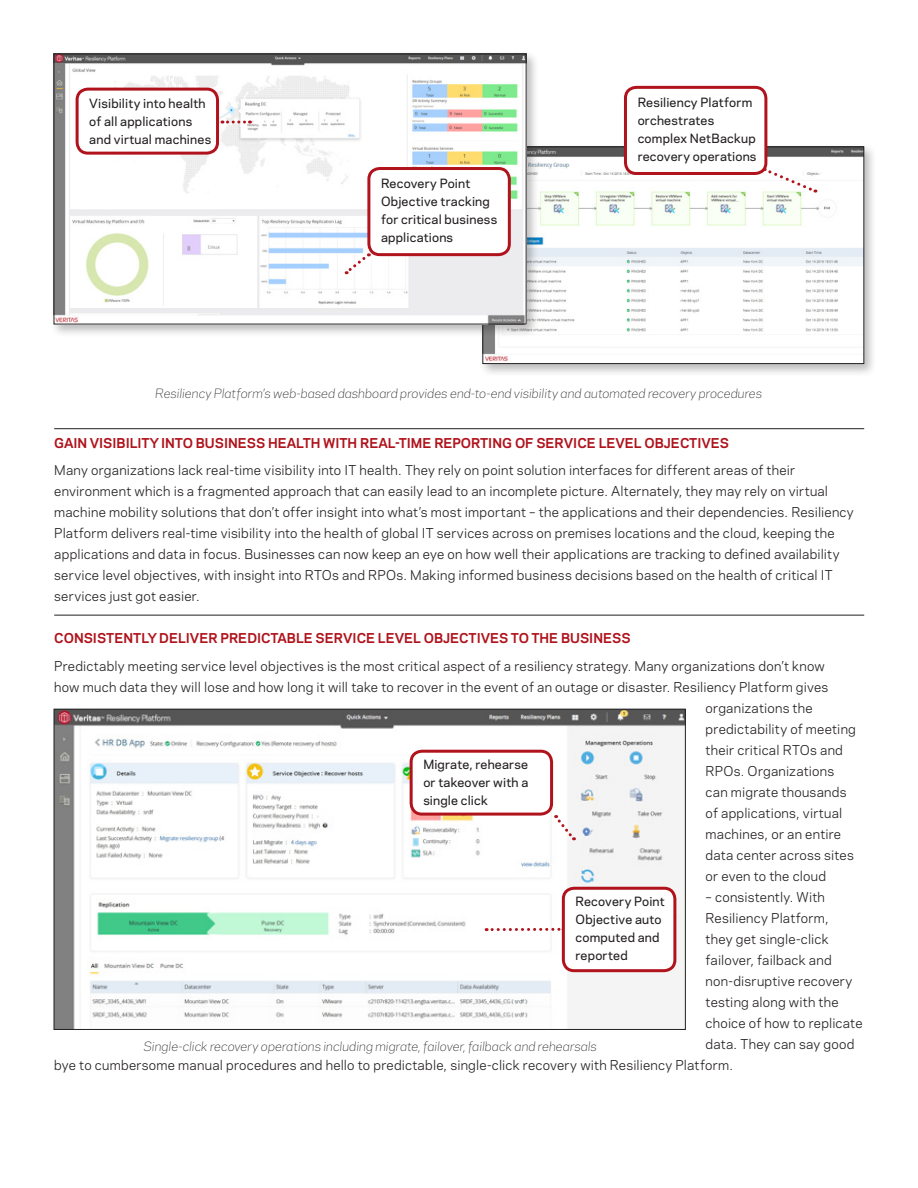
<style>
.page{position:relative;width:918px;height:1188px;background:#fff}
.page>*{position:absolute;margin:0;border:0;box-sizing:border-box;transform-origin:0 0}
.t1{font:12.75px/21px "Polaris";letter-spacing:.015em;color:#231f20}
.t2{font:700 12.75px "Polaris";color:#b0131c}
.Body_Copy{font:500 12px/18px "Polaris";letter-spacing:.015em;color:#231f20}
.caption_text{font:italic 300 12px "Polaris";letter-spacing:-.005em;color:#231f20}
</style>
<div class="page">
<div style="left:479px;top:143px;width:398px;height:234px;background:#231f20;opacity:.3"></div>
<img style="left:484px;top:149px;width:378px;height:213px">
<div style="left:50px;top:50px;width:489px;height:287px;background:#231f20;opacity:.3"></div>
<img style="left:56px;top:56px;width:469px;height:266px">
<div style="left:54px;top:54px;width:473px;height:270px;border:1px solid #231f20"></div>
<svg style="left:344px;top:253px;width:25px;height:22px"></svg>
<div style="left:369px;top:169px;width:140px;height:86px;background:#fff;border-radius:11px"></div>
<div style="left:367px;top:167px;width:144px;height:89px;border:3px solid #b0131c;border-radius:11px"></div>
<div style="left:625px;top:87px;width:141px;height:86px;background:#fff;border-radius:11px"></div>
<div style="left:624px;top:86px;width:143px;height:89px;border:3px solid #b0131c;border-radius:11px"></div>
<hr style="left:54px;top:428px;width:810px;height:1px;background:#231f20">
<hr style="left:54px;top:615px;width:810px;height:1px;background:#231f20">
<img style="left:56px;top:711px;width:628px;height:317px">
<svg style="left:555px;top:815px;width:21px;height:26px"></svg>
<svg style="left:486px;top:928px;width:76px;height:3px"></svg>
<div style="left:411px;top:751px;width:141px;height:63px;background:#fff;border-radius:11px"></div>
<div style="left:410px;top:750px;width:143px;height:66px;border:3px solid #b0131c;border-radius:11px"></div>
<div style="left:563px;top:888px;width:112px;height:83px;background:#fff;border-radius:11px"></div>
<div style="left:562px;top:887px;width:114px;height:85px;border:3px solid #b0131c;border-radius:11px"></div>
<div style="left:77px;top:89px;width:141px;height:64px;background:#fff;border-radius:11px"></div>
<div style="left:76px;top:88px;width:143px;height:67px;border:3px solid #b0131c;border-radius:11px"></div>
<svg style="left:222px;top:121px;width:28px;height:3px"></svg>
<svg style="left:764px;top:168px;width:52px;height:26px"></svg>
<p class="Body_Copy" style="left:89px;top:94px;width:123px">Visibility into health of all applications and virtual machines</p>
<p class="Body_Copy" style="left:381px;top:174px;width:118px">Recovery Point<br>Objective tracking for critical business applications</p>
<p class="Body_Copy" style="left:638px;top:92px;width:120px">Resiliency Platform orchestrates complex NetBackup recovery operations</p>
<p class="caption_text" style="left:155px;top:385px;width:608px">Resiliency Platform’s web-based dashboard provides end-to-end visibility and automated recovery procedures</p>
<p class="t2" style="left:54px;top:433px;width:676px">GAIN VISIBILITY INTO BUSINESS HEALTH WITH REAL-TIME REPORTING OF SERVICE LEVEL OBJECTIVES</p>
<p class="t1" style="left:54px;top:459px;width:801px">Many organizations lack real-time visibility into IT health. They rely on point solution interfaces for different areas of their environment which is a fragmented approach that can easily lead to an incomplete picture. Alternately, they may rely on virtual machine mobility solutions that don’t offer insight into what’s most important – the applications and their dependencies. Resiliency Platform delivers real-time visibility into the health of global IT services across on premises locations and the cloud, keeping the applications and data in focus. Businesses can now keep an eye on how well their applications are tracking to defined availability service level objectives, with insight into RTOs and RPOs. Making informed business decisions based on the health of critical IT services just got easier.</p>
<p class="t2" style="left:54px;top:629px;width:578px">CONSISTENTLY DELIVER PREDICTABLE SERVICE LEVEL OBJECTIVES TO THE BUSINESS</p>
<p class="t1" style="left:54px;top:655px;width:772px">Predictably meeting service level objectives is the most critical aspect of a resiliency strategy. Many organizations don’t know</p>
<p class="t1" style="left:54px;top:676px;width:776px">how much data they will lose and how long it will take to recover in the event of an outage or disaster. Resiliency Platform gives</p>
<p class="t1" style="left:706px;top:697px;width:109px">organizations the</p>
<p class="t1" style="left:706px;top:718px;width:152px">predictability of meeting</p>
<p class="t1" style="left:706px;top:739px;width:139px">their critical RTOs and</p>
<p class="t1" style="left:706px;top:760px;width:130px">RPOs. Organizations</p>
<p class="t1" style="left:706px;top:781px;width:142px">can migrate thousands</p>
<p class="t1" style="left:706px;top:802px;width:138px">of applications, virtual</p>
<p class="t1" style="left:706px;top:823px;width:137px">machines, or an entire</p>
<p class="t1" style="left:706px;top:844px;width:150px">data center across sites</p>
<p class="t1" style="left:706px;top:865px;width:122px">or even to the cloud</p>
<p class="t1" style="left:706px;top:886px;width:121px">– consistently. With</p>
<p class="t1" style="left:706px;top:907px;width:125px">Resiliency Platform,</p>
<p class="t1" style="left:706px;top:928px;width:125px">they get single-click</p>
<p class="t1" style="left:706px;top:949px;width:128px">failover, failback and</p>
<p class="t1" style="left:706px;top:970px;width:148px">non-disruptive recovery</p>
<p class="t1" style="left:706px;top:991px;width:135px">testing along with the</p>
<p class="t1" style="left:706px;top:1012px;width:159px">choice of how to replicate</p>
<p class="t1" style="left:706px;top:1033px;width:150px">data. They can say good</p>
<p class="t1" style="left:54px;top:1054px;width:680px">bye to cumbersome manual procedures and hello to predictable, single-click recovery with Resiliency Platform.</p>
<p class="Body_Copy" style="left:423px;top:755px;width:106px;text-align:justify">Migrate, rehearse or takeover with a single click</p>
<p class="Body_Copy" style="left:576px;top:892px;width:91px">Recovery Point<br>Objective auto computed and reported</p>
<p class="caption_text" style="left:144px;top:1037px;width:455px">Single-click recovery operations including migrate, failover, failback and rehearsals</p>
</div>
